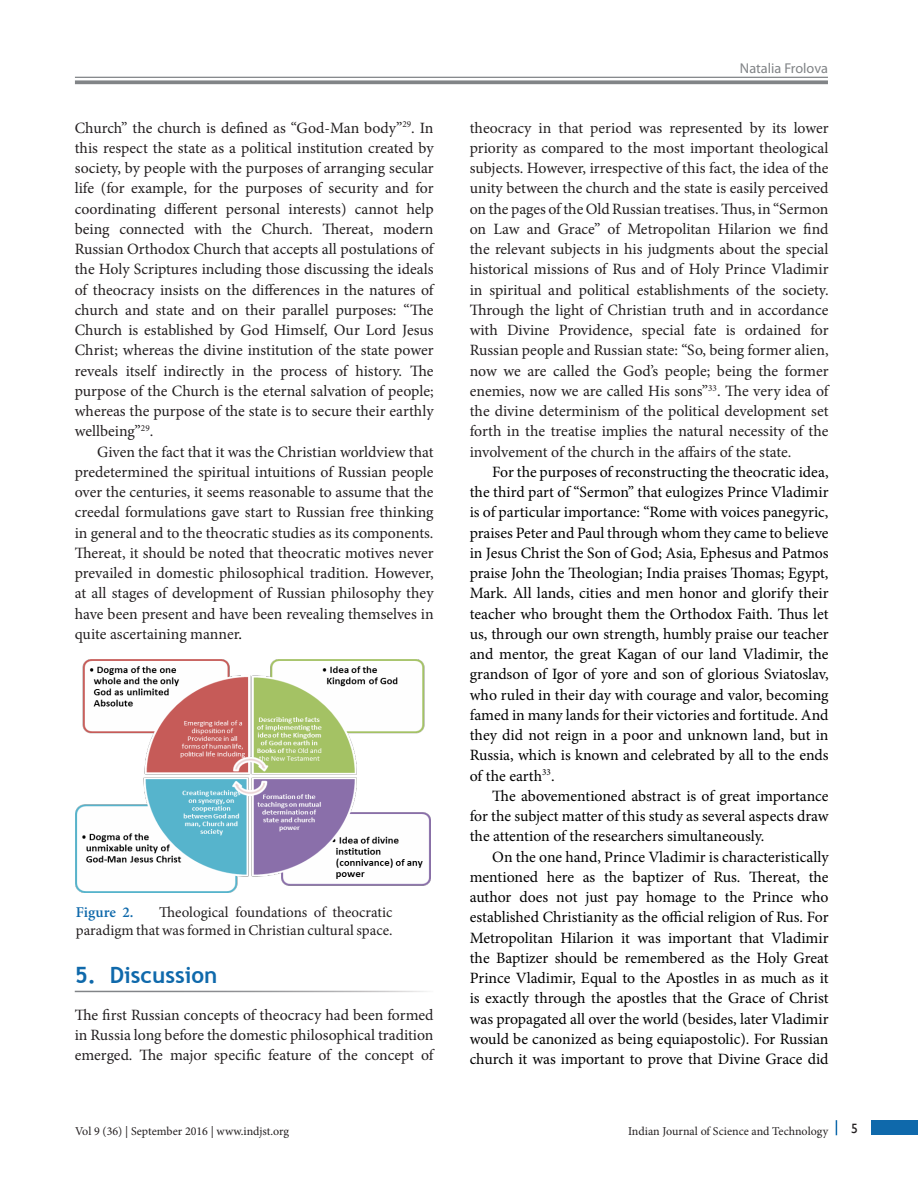
<style>
.page{position:relative;width:918px;height:1188px;background:#fff}
.page>*{position:absolute;margin:0;border:0;box-sizing:border-box;transform-origin:0 0}
.Body_Head{font:700 22.5px "Trebuchet MS";color:#0f69ab}
.Body_Text_Ind_F{font:15.75px/20.2px "Minion Pro";letter-spacing:-.005em;color:#000;text-align:justify}
.Body_Text_Ind_F-2{font:15.75px/20.2px "Minion Pro";color:#231f20;text-align:justify}
.Body_Text{font:15.75px/20.2px "Minion Pro";letter-spacing:-.005em;color:#231f20;text-align:justify}
.t1{font:15px/18px "Minion Pro";color:#231f20;text-align:right}
.t2{font:600 15px "Minion Pro";color:#0f69ab}
.t3{font:14.25px "Myriad Pro";color:#818487}
.t4{font:13.5px "Gill Sans";color:#231f20}
.t5{font:12px "Minion Pro";color:#231f20}
.s1{color:#000}
</style>
<div class="page">
<hr style="left:75px;top:77px;width:753px;height:1px;background:#818487">
<svg style="left:75px;top:80px;width:753px;height:4px;background:#8e9194"></svg>
<div style="left:872px;top:1120px;width:46px;height:15px;background:#0f69ab"></div>
<svg style="left:836px;top:1120px;width:1px;height:15px"></svg>
<img style="left:75px;top:659px;width:356px;height:234px">
<p class="Body_Text_Ind_F-2" style="left:75px;top:117px;width:360px">Church” the church is defined as “God-Man body”<sup>29</sup>. In this respect the state as a political institution created by society, by people with the purposes of arranging secular life (for example, for the purposes of security and for coordinating different personal interests) cannot help being connected with the Church. Thereat, modern Russian Orthodox Church that accepts all postulations of the Holy Scriptures including those discussing the ideals of theocracy insists on the differences in the natures of church and state and on their parallel purposes: “The Church is established by God Himself, Our Lord Jesus Christ; whereas the divine institution of the state power reveals itself indirectly in the process of history. The purpose of the Church is the eternal salvation of people; whereas the purpose of the state is to secure their earthly wellbeing”<sup>29</sup>.</p>
<p class="Body_Text_Ind_F-2" style="left:75px;top:441px;width:360px;text-indent:23px">Given the fact that it was the Christian worldview that predetermined the spiritual intuitions of Russian people over the centuries, it seems reasonable to assume that the creedal formulations gave start to Russian free thinking in general and to the theocratic studies as its components.<br>Thereat, it should be noted that theocratic motives never prevailed in domestic philosophical tradition. However, at all stages of development of Russian philosophy they have been present and have been revealing themselves in quite ascertaining manner<span class="s1">.</span></p>
<p class="t1" style="left:76px;top:903px;width:318px">Theological foundations of theocratic<br>paradigm that was formed in Christian cultural space.</p>
<p class="Body_Head" style="left:75px;top:961px;width:144px">5. Discussion</p>
<p class="Body_Text" style="left:75px;top:1005px;width:360px">The first Russian concepts of theocracy had been formed in Russia long before the domestic philosophical tradition emerged. The major specific feature of the concept of</p>
<p class="t2" style="left:76px;top:902px;width:59px">Figure 2.</p>
<p class="t3" style="left:740px;top:60px;width:90px">Natalia Frolova</p>
<p class="Body_Text" style="left:470px;top:117px;width:360px">theocracy in that period was represented by its lower priority as compared to the most important theological subjects. However, irrespective of this fact, the idea of the unity between the church and the state is easily perceived on the pages of the Old Russian treatises. Thus, in “Sermon on Law and Grace” of Metropolitan Hilarion we find the relevant subjects in his judgments about the special historical missions of Rus and of Holy Prince Vladimir in spiritual and political establishments of the society.<br>Through the light of Christian truth and in accordance with Divine Providence, special fate is ordained for Russian people and Russian state: “So, being former alien, now we are called the God’s people; being the former enemies, now we are called His sons”<sup>33</sup>. The very idea of the divine determinism of the political development set forth in the treatise implies the natural necessity of the involvement of the church in the affairs of the state.</p>
<p class="Body_Text_Ind_F" style="left:470px;top:462px;width:360px;text-indent:23px">For the purposes of reconstructing the theocratic idea, the third part of “Sermon” that eulogizes Prince Vladimir is of particular importance: “Rome with voices panegyric, praises Peter and Paul through whom they came to believe in Jesus Christ the Son of God; Asia, Ephesus and Patmos praise John the Theologian; India praises Thomas; Egypt, Mark. All lands, cities and men honor and glorify their teacher who brought them the Orthodox Faith. Thus let us, through our own strength, humbly praise our teacher and mentor, the great Kagan of our land Vladimir, the grandson of Igor of yore and son of glorious Sviatoslav, who ruled in their day with courage and valor, becoming famed in many lands for their victories and fortitude. And they did not reign in a poor and unknown land, but in Russia, which is known and celebrated by all to the ends of the earth<sup>33</sup>.</p>
<p class="Body_Text_Ind_F" style="left:470px;top:786px;width:360px;text-indent:23px">The abovementioned abstract is of great importance for the subject matter of this study as several aspects draw the attention of the researchers simultaneously.</p>
<p class="Body_Text_Ind_F" style="left:470px;top:846px;width:360px;text-indent:23px">On the one hand, Prince Vladimir is characteristically mentioned here as the baptizer of Rus. Thereat, the author does not just pay homage to the Prince who established Christianity as the official religion of Rus. For Metropolitan Hilarion it was important that Vladimir the Baptizer should be remembered as the Holy Great Prince Vladimir, Equal to the Apostles in as much as it is exactly through the apostles that the Grace of Christ was propagated all over the world (besides, later Vladimir would be canonized as being equiapostolic). For Russian church it was important to prove that Divine Grace did</p>
<p class="t5" style="left:75px;top:1123px;width:216px">Vol 9 (36) | September 2016 | www.indjst.org</p>
<p class="t5" style="left:628px;top:1123px;width:202px">Indian Journal of Science and Technology</p>
<p class="t4" style="left:851px;top:1121px;width:8px">5</p>
</div>
